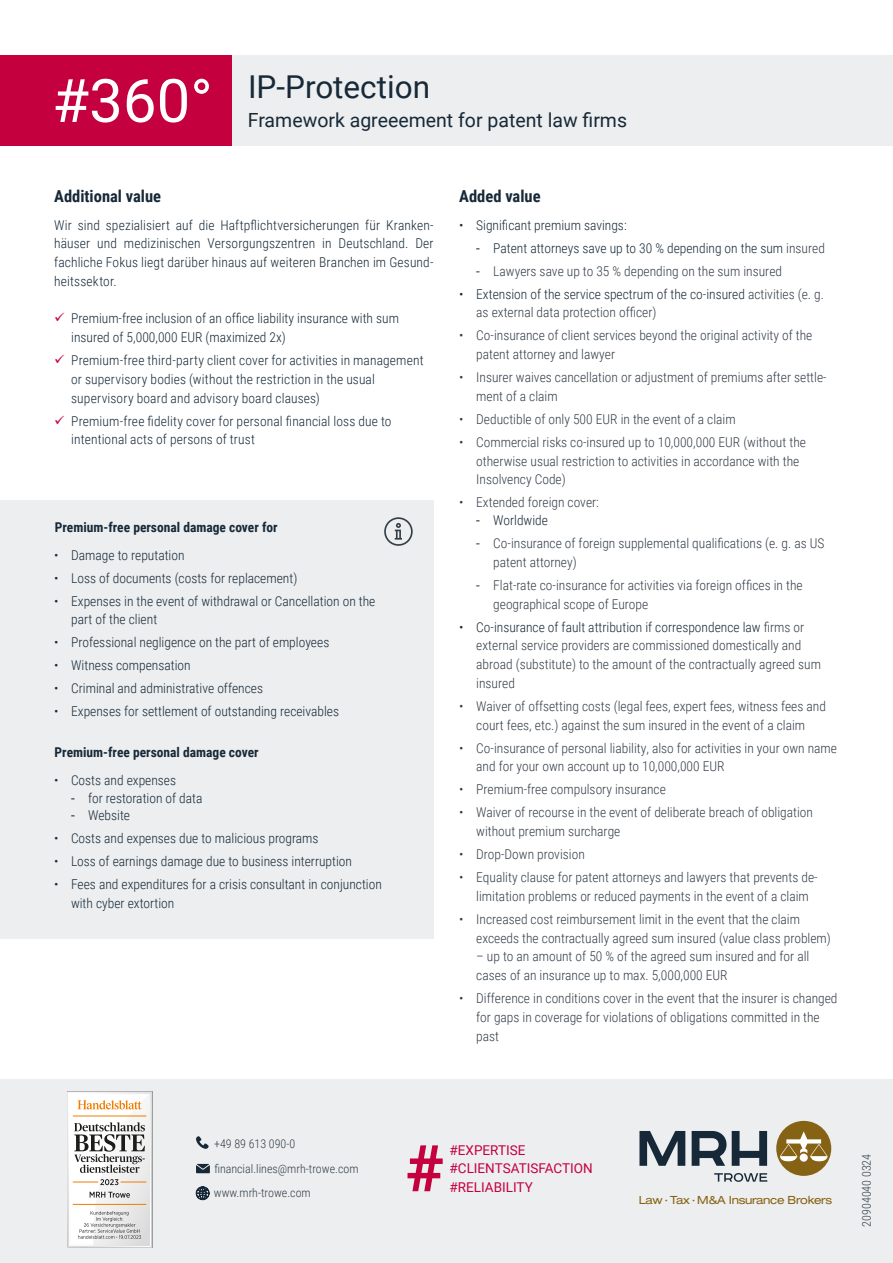
<style>
.page{position:relative;width:893px;height:1263px;background:#fff}
.page>*{position:absolute;margin:0;border:0;box-sizing:border-box;transform-origin:0 0}
.Hashtag_groß{font:700 64.5px "Roboto";color:#c5003e}
._360{font:60px "Roboto";color:#fff}
.H1_Titel{font:31.5px "Roboto";color:#172938}
.H2_Unterüberschrift{font:19.5px "Roboto";color:#172938}
.H3_Überschrift{font:700 16.5px "Roboto Condensed";color:#172938}
.t1{font:300 13.5px/18.8px "Roboto Condensed";color:#343e49}
.Fließtext{font:300 13.5px/18.8px "Roboto Condensed";color:#172938}
.H4_Überschrift_im_Text{font:700 13.5px "Roboto Condensed";color:#172938}
.Hashtags{font:13.5px "Roboto";color:#c5003e}
.Footer_-_Kontaktdaten{font:300 12px "Roboto Condensed";color:#343e49}
.Druckstücknummer{font:300 12px "Roboto Condensed";color:#343e49}
.t2{font:expanded 11.25px "Helvetica Neue LT Std";letter-spacing:-.03em;color:#866214}
.s1{font-family:"Roboto";font-weight:400}
.s2{color:#343e49}
.s3{color:#172938}
</style>
<div class="page">
<div style="left:0;top:1079px;width:893px;height:184px;background:#eceeef"></div>
<img style="left:67px;top:1091px;width:85px;height:157px">
<img style="left:69px;top:1094px;width:81px;height:151px">
<svg style="left:70px;top:1094px;width:79px;height:151px"></svg>
<svg style="left:196px;top:1186px;width:14px;height:14px"></svg>
<svg style="left:196px;top:1136px;width:13px;height:13px"></svg>
<svg style="left:196px;top:1164px;width:14px;height:9px"></svg>
<svg style="left:639px;top:1131px;width:46px;height:35px"></svg>
<svg style="left:732px;top:1131px;width:35px;height:35px"></svg>
<svg style="left:692px;top:1131px;width:34px;height:35px"></svg>
<svg style="left:714px;top:1173px;width:53px;height:9px"></svg>
<div style="left:776px;top:1121px;width:55px;height:55px;background:#866214;border-radius:50%"></div>
<svg style="left:780px;top:1131px;width:48px;height:30px"></svg>
<div style="left:215px;top:55px;width:678px;height:91px;background:#eceeef"></div>
<div style="left:0;top:55px;width:231px;height:91px;background:#c5003e"></div>
<div style="left:0;top:500px;width:434px;height:438px;background:#eceeef"></div>
<svg style="left:384px;top:517px;width:29px;height:29px"></svg>
<p class="_360" style="left:52px;top:59px;width:162px">#360°</p>
<p class="H1_Titel" style="left:248px;top:65px;width:184px">IP-Protection</p>
<p class="H2_Unterüberschrift" style="left:248px;top:106px;width:381px">Framework agreeement for patent law firms</p>
<p class="H3_Überschrift" style="left:54px;top:185px;width:108px">Additional value</p>
<p class="Fließtext" style="left:54px;top:215px;width:381px;text-align:justify">Wir sind spezialisiert auf die Haftpflichtversicherungen für Kranken&shy;häuser und medizinischen Versorgungszentren in Deutschland. Der fachliche Fokus liegt darüber hinaus auf weiteren Branchen im Gesund&shy;heitssektor.</p>
<p class="Fließtext" style="left:71px;top:309px;width:329px">Premium-free inclusion of an office liability insurance with sum insured of 5,000,000 EUR (maximized 2x)</p>
<p class="Fließtext" style="left:71px;top:350px;width:354px">Premium-free third-party client cover for activities in management or supervisory bodies (without the restriction in the usual supervisory board and advisory board clauses)</p>
<p class="Fließtext" style="left:71px;top:411px;width:322px">Premium-free fidelity cover for personal financial loss due to intentional acts of persons of trust</p>
<p class="H4_Überschrift_im_Text" style="left:55px;top:517px;width:224px">Premium-free personal damage cover for</p>
<p class="Fließtext" style="left:54px;top:545px;width:132px">• Damage to reputation</p>
<p class="Fließtext" style="left:54px;top:568px;width:245px">• Loss of documents (costs for replacement)</p>
<p class="Fließtext" style="left:71px;top:591px;width:306px;text-indent:-17px">• Expenses in the event of withdrawal or Cancellation on the part of the client</p>
<p class="Fließtext" style="left:54px;top:633px;width:277px">• Professional negligence on the part of employees</p>
<p class="Fließtext" style="left:54px;top:656px;width:138px">• Witness compensation</p>
<p class="Fließtext" style="left:54px;top:679px;width:210px">• Criminal and administrative offences</p>
<p class="Fließtext" style="left:54px;top:702px;width:286px">• Expenses for settlement of outstanding receivables</p>
<p class="H4_Überschrift_im_Text" style="left:55px;top:743px;width:206px">Premium-free personal damage cover</p>
<p class="Fließtext" style="left:54px;top:770px;width:124px">• Costs and expenses</p>
<p class="Fließtext" style="left:71px;top:788px;width:133px"><span class="s1">‑</span> for restoration of data</p>
<p class="Fließtext" style="left:71px;top:806px;width:61px"><span class="s1">‑</span> Website</p>
<p class="Fließtext" style="left:54px;top:829px;width:266px">• Costs and expenses due to malicious programs</p>
<p class="Fließtext" style="left:54px;top:852px;width:300px">• Loss of earnings damage due to business interruption</p>
<p class="Fließtext" style="left:71px;top:875px;width:312px;text-indent:-17px">• Fees and expenditures for a crisis consultant in conjunction with cyber extortion</p>
<p class="H3_Überschrift" style="left:459px;top:185px;width:83px">Added value</p>
<p class="Fließtext" style="left:459px;top:215px;width:169px">• Significant premium savings:</p>
<p class="Fließtext" style="left:476px;top:238px;width:350px"><span class="s1">‑</span> Patent attorneys save up to 30 % depending on the sum <span class="s2">insured</span></p>
<p class="t1" style="left:476px;top:261px;width:307px"><span class="s1">‑</span> Lawyers save up to 35 % depending on the sum insured</p>
<p class="t1" style="left:476px;top:284px;width:349px;text-indent:-17px"><span class="s3">• Extension of the service spectrum of the co-insured</span> activities (e. g. as external data protection officer)</p>
<p class="t1" style="left:476px;top:326px;width:338px;text-indent:-17px">• Co-insurance of client services beyond the original activity of the patent attorney and lawyer</p>
<p class="t1" style="left:476px;top:367px;width:352px;text-indent:-17px">• Insurer waives cancellation or adjustment of premiums after settle&shy;ment of a claim</p>
<p class="t1" style="left:459px;top:409px;width:278px">• Deductible of only 500 EUR in the event of a claim</p>
<p class="t1" style="left:476px;top:432px;width:331px;text-indent:-17px">• Commercial risks co-insured up to 10,000,000 EUR (without the otherwise usual restriction to activities in accordance with the<br>Insolvency Code)</p>
<p class="t1" style="left:459px;top:493px;width:141px">• Extended foreign cover:</p>
<p class="Fließtext" style="left:476px;top:510px;width:73px"><span class="s1">‑</span> Worldwide</p>
<p class="t1" style="left:493px;top:533px;width:333px;text-indent:-17px"><span class="s1">‑</span> Co-insurance of foreign supplemental qualifications (e. g. as US patent attorney)</p>
<p class="t1" style="left:493px;top:575px;width:311px;text-indent:-17px"><span class="s1">‑</span> Flat-rate co-insurance for activities via foreign offices in the geographical scope of Europe</p>
<p class="t1" style="left:476px;top:617px;width:346px;text-indent:-17px"><span class="s3">• Co-insurance of fault attribution if correspondence law</span> firms or external service providers are commissioned domestically and abroad (substitute) to the amount of the contractually agreed sum insured</p>
<p class="t1" style="left:459px;top:696px;width:368px;text-align:center">• Waiver of offsetting costs (legal fees, expert fees, witness fees and court fees, etc.) against the sum insured in the event of a claim</p>
<p class="t1" style="left:476px;top:738px;width:362px;text-indent:-17px">• Co-insurance of personal liability, also for activities in your own name and for your own account up to 10,000,000 EUR</p>
<p class="t1" style="left:459px;top:780px;width:208px">• Premium-free compulsory insurance</p>
<p class="t1" style="left:476px;top:803px;width:338px;text-indent:-17px">• Waiver of recourse in the event of deliberate breach of obligation without premium surcharge</p>
<p class="t1" style="left:459px;top:844px;width:127px">• Drop-Down provision</p>
<p class="t1" style="left:476px;top:867px;width:343px;text-indent:-17px">• Equality clause for patent attorneys and lawyers that prevents de&shy;limitation problems or reduced payments in the event of a claim</p>
<p class="t1" style="left:476px;top:909px;width:356px;text-indent:-17px">• Increased cost reimbursement limit in the event that the claim exceeds the contractually agreed sum insured (value class problem)</p>
<p class="t1" style="left:476px;top:947px;width:335px">– up to an amount of 50 % of the agreed sum insured and for all cases of an insurance up to max. 5,000,000 EUR</p>
<p class="t1" style="left:476px;top:988px;width:363px;text-indent:-17px">• Difference in conditions cover in the event that the insurer is changed for gaps in coverage for violations of obligations committed in the past</p>
<p class="Footer_-_Kontaktdaten" style="left:214px;top:1136px;width:83px">+49 89 613 090-0</p>
<p class="Footer_-_Kontaktdaten" style="left:214px;top:1160px;width:146px">financial.lines@mrh-trowe.com</p>
<p class="Footer_-_Kontaktdaten" style="left:214px;top:1185px;width:98px">www.mrh-trowe.com</p>
<p class="Hashtag_groß" style="left:405px;top:1123px;width:40px">#</p>
<p class="Hashtags" style="left:450px;top:1140px;width:77px">#EXPERTISE</p>
<p class="Hashtags" style="left:450px;top:1159px;width:145px">#CLIENTSATISFACTION</p>
<p class="Hashtags" style="left:450px;top:1178px;width:85px">#RELIABILITY</p>
<p class="t2" style="left:639px;top:1193px;width:195px">Law · Tax · M&amp;A Insurance Brokers</p>
<p class="Druckstücknummer" style="left:858px;top:1226px;width:74px;rotate:-90deg">20904040 0324</p>
</div>
